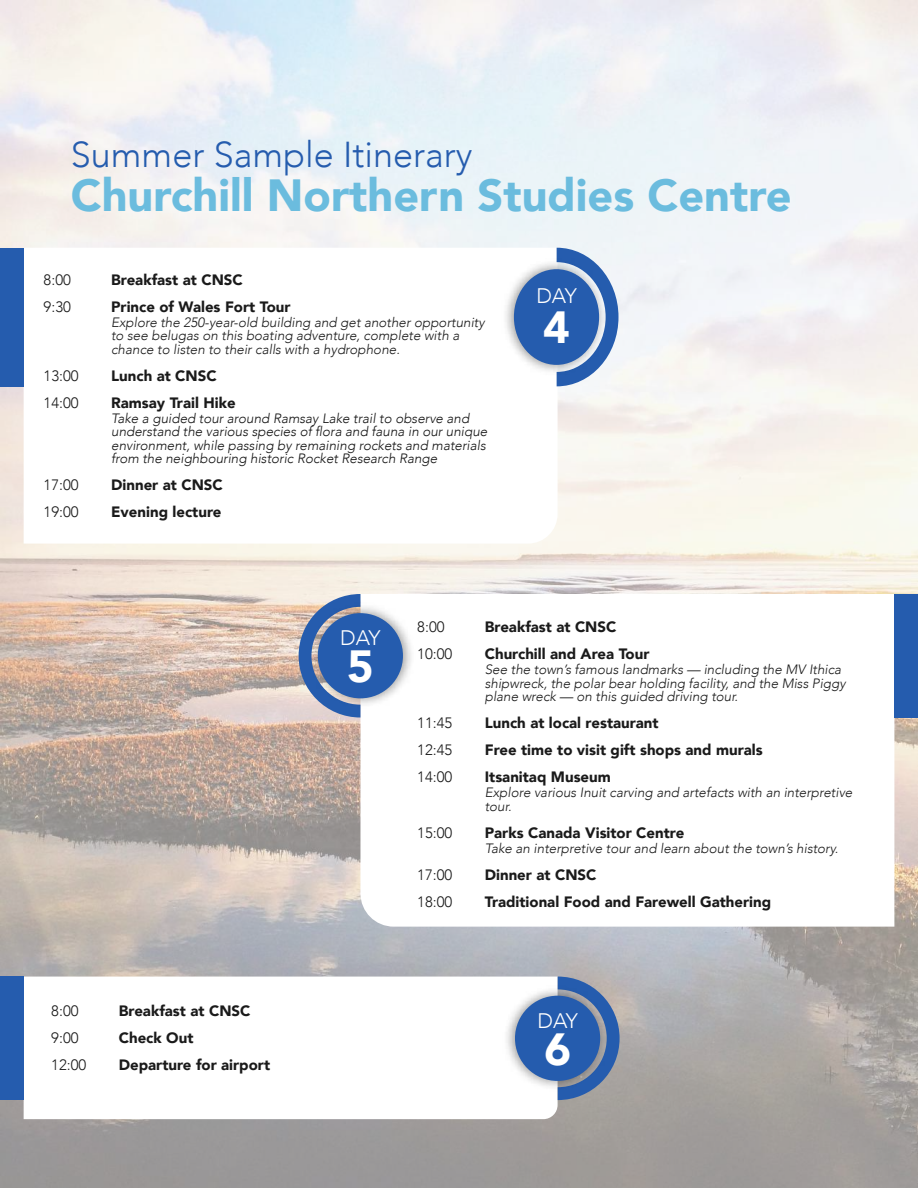
<style>
.page{position:relative;width:918px;height:1188px;background:#fff}
.page>*{position:absolute;margin:0;border:0;box-sizing:border-box;transform-origin:0 0}
.t1{font:900 45px "Avenir";color:#6bbcde}
.t2{font:900 45px "Avenir";color:#fff}
.t3{font:300 36px "Avenir";color:#255cae}
.t4{font:300 21px "Avenir";letter-spacing:-.035em;color:#fff}
.t5{font:900 15px "Avenir";color:#1a1a1a}
.t6{font:300 15px "Avenir";color:#1a1a1a}
.t7{font:italic 300 13.5px/13.5px "Avenir";color:#1a1a1a}
.t8{font:italic 300 13.5px/13.5px "Avenir";color:#141414}
</style>
<div class="page">
<img style="left:0;top:0;width:918px;height:1188px">
<svg style="left:24px;top:977px;width:534px;height:142px"></svg>
<svg style="left:558px;top:977px;width:62px;height:123px;background:#788aa9"></svg>
<img style="left:502px;top:986px;width:106px;height:105px">
<div style="left:515px;top:996px;width:85px;height:85px;background:#255cae;border-radius:50%"></div>
<div style="left:0;top:977px;width:24px;height:123px;background:#255cae"></div>
<svg style="left:360px;top:594px;width:534px;height:333px"></svg>
<svg style="left:299px;top:594px;width:61px;height:124px;background:#98a5c0"></svg>
<img style="left:310px;top:603px;width:106px;height:106px">
<div style="left:318px;top:613px;width:85px;height:85px;background:#255cae;border-radius:50%"></div>
<div style="left:894px;top:594px;width:24px;height:124px;background:#255cae"></div>
<svg style="left:24px;top:248px;width:534px;height:296px"></svg>
<svg style="left:557px;top:248px;width:61px;height:138px"></svg>
<img style="left:501px;top:259px;width:106px;height:116px">
<div style="left:514px;top:269px;width:85px;height:96px;background:#255cae;border-radius:50%"></div>
<div style="left:0;top:248px;width:24px;height:138px;background:#255cae"></div>
<h2 class="t3" style="left:71px;top:131px;width:403px">Summer Sample Itinerary</h2>
<h1 class="t1" style="left:71px;top:166px;width:722px">Churchill Northern Studies Centre</h1>
<p class="t6" style="left:44px;top:270px;width:29px">8:00</p>
<p class="t5" style="left:111px;top:270px;width:133px">Breakfast at CNSC</p>
<p class="t6" style="left:44px;top:297px;width:29px">9:30</p>
<p class="t5" style="left:111px;top:297px;width:181px">Prince of Wales Fort Tour</p>
<p class="t7" style="left:111px;top:315px;width:375px">Explore the 250-year-old building and get another opportunity to see belugas on this boating adventure, complete with a chance to listen to their calls with a hydrophone.</p>
<p class="t6" style="left:44px;top:366px;width:37px">13:00</p>
<p class="t5" style="left:111px;top:366px;width:107px">Lunch at CNSC</p>
<p class="t6" style="left:44px;top:393px;width:37px">14:00</p>
<p class="t5" style="left:111px;top:393px;width:126px">Ramsay Trail Hike</p>
<p class="t8" style="left:111px;top:411px;width:378px">Take a guided tour around Ramsay Lake trail to observe and understand the various species of flora and fauna in our unique environment, while passing by remaining rockets and materials from the neighbouring historic Rocket Research Range</p>
<p class="t6" style="left:44px;top:475px;width:37px">17:00</p>
<p class="t5" style="left:111px;top:475px;width:113px">Dinner at CNSC</p>
<p class="t6" style="left:44px;top:502px;width:37px">19:00</p>
<p class="t5" style="left:111px;top:502px;width:112px">Evening lecture</p>
<h3 class="t4" style="left:536px;top:282px;width:42px">DAY</h3>
<h1 class="t2" style="left:543px;top:298px;width:28px">4</h1>
<p class="t6" style="left:51px;top:1001px;width:29px">8:00</p>
<p class="t5" style="left:119px;top:1001px;width:133px">Breakfast at CNSC</p>
<p class="t6" style="left:51px;top:1028px;width:29px">9:00</p>
<p class="t5" style="left:119px;top:1028px;width:76px">Check Out</p>
<p class="t6" style="left:51px;top:1055px;width:37px">12:00</p>
<p class="t5" style="left:119px;top:1055px;width:153px">Departure for airport</p>
<h3 class="t4" style="left:340px;top:624px;width:42px">DAY</h3>
<h1 class="t2" style="left:347px;top:637px;width:28px">5</h1>
<p class="t6" style="left:417px;top:617px;width:29px">8:00</p>
<p class="t5" style="left:485px;top:617px;width:133px">Breakfast at CNSC</p>
<p class="t6" style="left:417px;top:644px;width:37px">10:00</p>
<p class="t5" style="left:485px;top:644px;width:166px">Churchill and Area Tour</p>
<p class="t7" style="left:485px;top:663px;width:362px">See the town’s famous landmarks — including the MV Ithica shipwreck, the polar bear holding facility, and the Miss Piggy plane wreck — on this guided driving tour.</p>
<p class="t6" style="left:417px;top:713px;width:37px">11:45</p>
<p class="t5" style="left:485px;top:713px;width:175px">Lunch at local restaurant</p>
<p class="t6" style="left:417px;top:740px;width:37px">12:45</p>
<p class="t5" style="left:485px;top:740px;width:280px">Free time to visit gift shops and murals</p>
<p class="t6" style="left:417px;top:767px;width:37px">14:00</p>
<p class="t5" style="left:485px;top:767px;width:128px">Itsanitaq Museum</p>
<p class="t7" style="left:485px;top:786px;width:369px">Explore various Inuit carving and artefacts with an interpretive tour.</p>
<p class="t6" style="left:417px;top:823px;width:37px">15:00</p>
<p class="t5" style="left:485px;top:823px;width:201px">Parks Canada Visitor Centre</p>
<p class="t7" style="left:485px;top:841px;width:355px">Take an interpretive tour and learn about the town’s history.</p>
<p class="t6" style="left:417px;top:865px;width:37px">17:00</p>
<p class="t5" style="left:485px;top:865px;width:113px">Dinner at CNSC</p>
<p class="t6" style="left:417px;top:892px;width:37px">18:00</p>
<p class="t5" style="left:485px;top:892px;width:288px">Traditional Food and Farewell Gathering</p>
<h3 class="t4" style="left:537px;top:1007px;width:42px">DAY</h3>
<h1 class="t2" style="left:544px;top:1020px;width:28px">6</h1>
</div>
